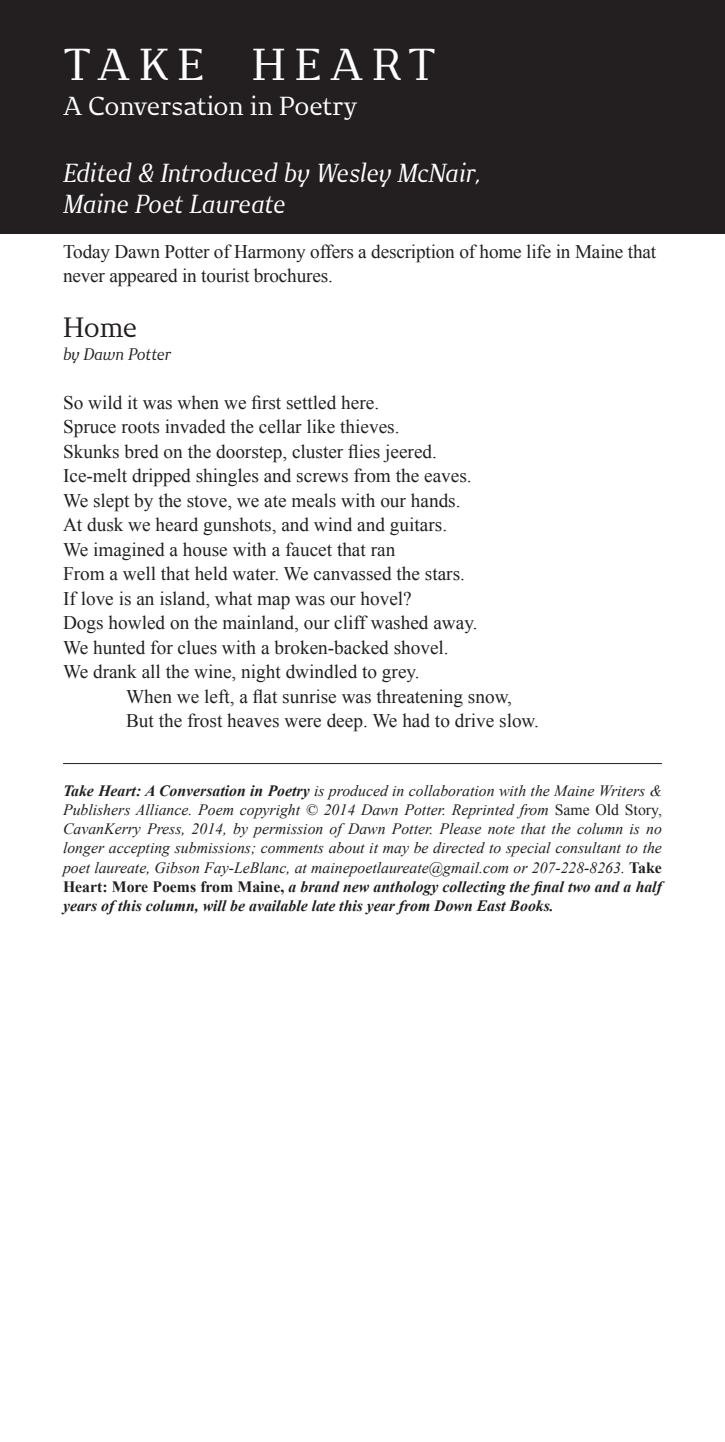
<style>
.page{position:relative;width:725px;height:1442px;background:#fff}
.page>*{position:absolute;margin:0;border:0;box-sizing:border-box;transform-origin:0 0}
.t1{font:42px "New June Serif";letter-spacing:.21em;color:#fff}
.t2{font:26.25px "New June Serif";color:#231f20}
.t3{font:italic 24.5px/31.5px "New June Serif";letter-spacing:-.02em;color:#fff}
.t4{font:24.5px "New June Serif";color:#fff}
.t5{font:19.25px/24.5px "Times New Roman";color:#231f20}
.t6{font:italic 15.75px/19.2px "Times New Roman";color:#231f20;text-align:justify}
.t7{font:italic 15.75px "New June Serif";color:#231f20}
.s1{font-weight:700}
.s2{font-style:normal}
.s3{font-weight:700;font-style:normal}
</style>
<div class="page">
<div style="left:0;top:0;width:724px;height:233px;background:#231f20"></div>
<hr style="left:63px;top:763px;width:599px;height:1px;background:#231f20">
<h1 class="t1" style="left:63px;top:39px;width:374px">TAKE HEART</h1>
<p class="t4" style="left:63px;top:91px;width:296px">A Conversation in Poetry</p>
<p class="t3" style="left:63px;top:156px;width:419px">Edited &amp; Introduced by Wesley McNair,<br>Maine Poet Laureate</p>
<p class="t5" style="left:63px;top:239px;width:594px">Today Dawn Potter of Harmony offers a description of home life in Maine that never appeared in tourist brochures.</p>
<h2 class="t2" style="left:63px;top:311px;width:75px">Home</h2>
<p class="t7" style="left:63px;top:344px;width:110px">by Dawn Potter</p>
<p class="t5" style="left:63px;top:389px;width:416px">So wild it was when we first settled here.<br>Spruce roots invaded the cellar like thieves.<br>Skunks bred on the doorstep, cluster flies jeered.<br>Ice-melt dripped shingles and screws from the eaves.<br>We slept by the stove, we ate meals with our hands.<br>At dusk we heard gunshots, and wind and guitars.<br>We imagined a house with a faucet that ran<br>From a well that held water. We canvassed the stars.<br>If love is an island, what map was our hovel?<br>Dogs howled on the mainland, our cliff washed away.<br>We hunted for clues with a broken-backed shovel.<br>We drank all the wine, night dwindled to grey.</p>
<p class="t5" style="left:126px;top:683px;width:414px">When we left, a flat sunrise was threatening snow,<br>But the frost heaves were deep. We had to drive slow.</p>
<p class="t6" style="left:63px;top:780px;width:600px"><span class="s1">Take Heart: A Conversation in Poetry</span> is produced in collaboration with the Maine Writers &amp; Publishers Alliance. Poem copyright © 2014 Dawn Potter. Reprinted from <span class="s2">Same Old Story, </span>CavanKerry Press, 2014, by permission of Dawn Potter. Please note that the column is no longer accepting submissions; comments about it may be directed to special consultant to the poet laureate, Gibson Fay-LeBlanc, at mainepoetlaureate@gmail.com or 207-228-8263. <span class="s3">Take Heart: More Poems from Maine,</span> <span class="s1">a brand new anthology collecting the final two and a half years of this column, will be available late this year from Down East Books.</span></p>
</div>
